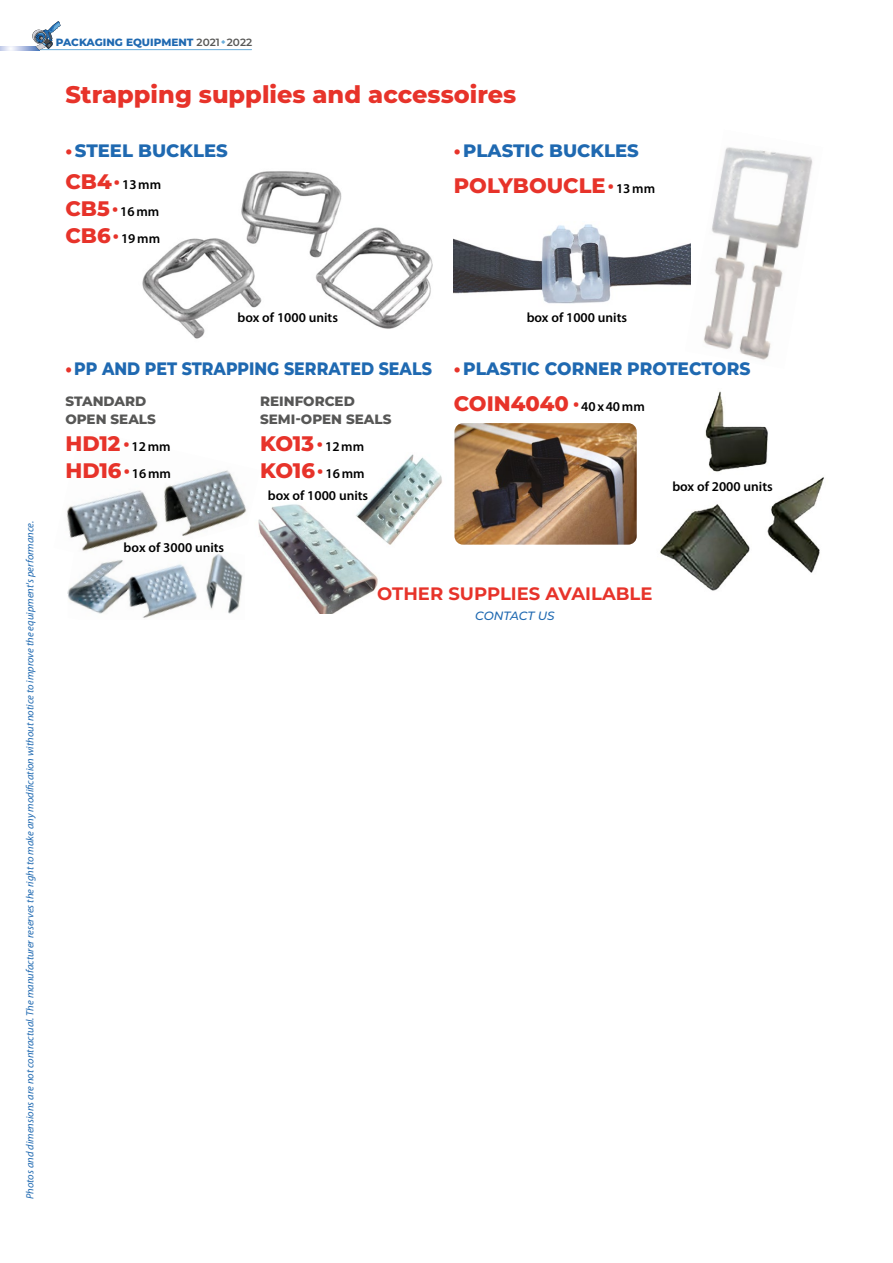
<style>
.page{position:relative;width:893px;height:1263px;background:#fff}
.page>*{position:absolute;margin:0;border:0;box-sizing:border-box;transform-origin:0 0}
.t1{font:800 24px "Montserrat";color:#e7332a}
.t2{font:800 21px/27px "Montserrat";color:#e7332a}
.t3{font:800 18px "Montserrat";color:#1f69b1;scale:.88 1}
.t4{font:800 18px "Montserrat";color:#1f69b1}
.t5{font:800 18px "Montserrat";color:#1f69b1;scale:.95 1}
.t6{font:700 18px "Montserrat";color:#e7332a}
.t7{font:600 13.5px/27px "Myriad Pro";color:#000}
.t8{font:800 13.5px/18px "Montserrat";color:#575756}
.t9{font:italic 500 12px "Montserrat";letter-spacing:-.01em;color:#1f69b1}
.t10{font:italic 10.5px "Myriad Pro";color:#1f69b1}
.t11{font:800 10.5px "Montserrat";color:#1f69b1}
.s1{font-weight:600;color:#575756}
.s2{font-size:7.5px;color:#6aadda}
.s3{color:#e7332a}
.s4{font-family:"Roboto";font-weight:900;font-size:18px}
.s5{font-family:"Myriad Pro";font-weight:600;font-size:13.5px;color:#000}
.s6{font-family:"Montserrat";font-weight:800;font-size:21px;color:#e7332a}
.s7{font-family:"Roboto";font-weight:900;font-size:18px;color:#e7332a}
</style>
<div class="page">
<svg style="left:0;top:46px;width:32px;height:4px"></svg>
<hr style="left:40px;top:49px;width:212px;height:1px;background:#6aadda">
<svg style="left:32px;top:21px;width:29px;height:29px"></svg>
<img style="left:68px;top:558px;width:175px;height:60px">
<img style="left:67px;top:470px;width:180px;height:88px">
<img style="left:258px;top:504px;width:120px;height:109px">
<img style="left:454px;top:224px;width:231px;height:80px">
<img style="left:142px;top:171px;width:291px;height:168px">
<img style="left:660px;top:391px;width:164px;height:200px">
<img style="left:454px;top:423px;width:183px;height:122px">
<img style="left:685px;top:147px;width:128px;height:213px">
<img style="left:352px;top:454px;width:90px;height:94px">
<p class="t11" style="left:56px;top:34px;width:198px">PACKAGING EQUIPMENT <span class="s1">2021</span> <span class="s2">◆</span><span class="s1">2022</span></p>
<h1 class="t1" style="left:65px;top:77px;width:452px">Strapping supplies and accessoires</h1>
<h3 class="t4" style="left:65px;top:137px;width:164px"><span class="s3">•</span> STEEL BUCKLES</h3>
<h3 class="t4" style="left:454px;top:137px;width:186px"><span class="s3">•</span> PLASTIC BUCKLES</h3>
<h2 class="t2" style="left:454px;top:171px;width:203px">POLYBOUCLE<span class="s4">•</span> <span class="s5">13mm</span></h2>
<p class="t7" style="left:65px;top:171px;width:97px"><span class="s6">CB4</span><span class="s7">•</span> 13mm<br><span class="s6">CB5</span><span class="s7">•</span> 16mm<br><span class="s6">CB6</span><span class="s7">•</span> 19mm</p>
<p class="t10" style="left:23px;top:1199px;width:680px;rotate:-90deg">Photos and dimensions are not contractual. The manufacturer reserves the right to make any modification without notice to improve the equipment's performance.</p>
<p class="t7" style="left:238px;top:304px;width:102px">box of 1000 units</p>
<p class="t7" style="left:527px;top:304px;width:102px">box of 1000 units</p>
<h3 class="t3" style="left:65px;top:356px;width:418px"><span class="s3">•</span>PP AND PET STRAPPING SERRATED SEALS</h3>
<p class="t8" style="left:65px;top:391px;width:92px">STANDARD<br>OPEN SEALS</p>
<h2 class="t2" style="left:65px;top:429px;width:107px">HD12<span class="s4">•</span> <span class="s5">12mm<br></span>HD16<span class="s4">•</span> <span class="s5">16mm</span></h2>
<p class="t8" style="left:260px;top:391px;width:133px">REINFORCED<br>SEMI-OPEN SEALS</p>
<h2 class="t2" style="left:260px;top:429px;width:106px">KO13<span class="s4">•</span> <span class="s5">12mm<br></span>KO16<span class="s4">•</span> <span class="s5">16mm</span></h2>
<p class="t7" style="left:124px;top:534px;width:102px">box of 3000 units</p>
<p class="t7" style="left:268px;top:481px;width:102px">box of 1000 units</p>
<h3 class="t5" style="left:454px;top:355px;width:314px"><span class="s3">•</span> PLASTIC CORNER PROTECTORS</h3>
<h2 class="t2" style="left:454px;top:389px;width:192px">COIN4040 <span class="s4">•</span> <span class="s5">40x40mm</span></h2>
<p class="t7" style="left:672px;top:473px;width:102px">box of 2000 units</p>
<h3 class="t6" style="left:377px;top:581px;width:277px">OTHER SUPPLIES AVAILABLE</h3>
<p class="t9" style="left:475px;top:607px;width:81px">CONTACT US</p>
</div>
